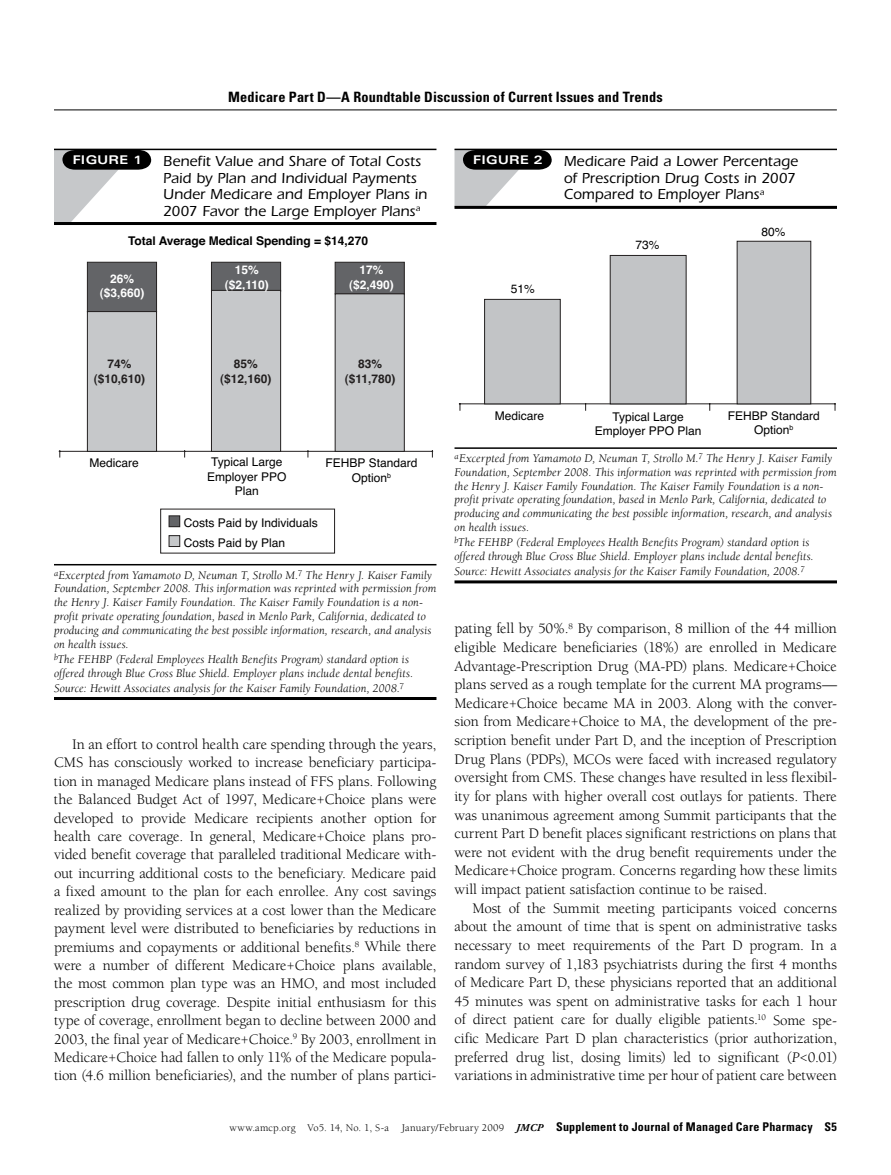
<style>
.page{position:relative;width:891px;height:1175px;background:#fff}
.page>*{position:absolute;margin:0;border:0;box-sizing:border-box;transform-origin:0 0}
.t1{font:15px/18.6px "Berkeley Pro";letter-spacing:-.005em;color:#000;text-align:justify}
.t2{font:500 15px/16.5px "ITC Eras Std";letter-spacing:.005em;color:#000}
.t3{font:700 condensed 14.25px "Univers";letter-spacing:.01em;color:#000}
.t4{font:italic 12px/13.8px "Berkeley Pro";letter-spacing:.01em;color:#000}
.t5{font:12px/14.4px "Helvetica";color:#000;text-align:center}
.t6{font:700 12px/14.4px "Helvetica";color:#221f1f;text-align:center}
.t7{font:700 12px "Helvetica";color:#000}
.t8{font:700 12px/14.4px "Helvetica";color:#fff;text-align:center}
.t9{font:700 expanded 12px "Univers";letter-spacing:.025em;color:#fff}
.t10{font:10.5px "Berkeley Pro";letter-spacing:.025em;color:#000}
.t11{font:10.2px/12.1px "Arial";color:#000}
.t12{font:7.8px/9.3px "Arial";color:#000}
.s1{font-style:italic}
.s2{font-family:"Adobe Garamond Pro";font-weight:700;font-style:italic}
.s3{font-family:"Univers";font-weight:700;font-stretch:condensed;font-size:12px}
</style>
<div class="page">
<hr style="left:54px;top:109px;width:783px;height:1px;background:#000">
<hr style="left:54px;top:149px;width:382px;height:1px;background:#000">
<hr style="left:54px;top:222px;width:382px;height:3px;background:#000">
<svg style="left:54px;top:150px;width:97px;height:72px"></svg>
<hr style="left:54px;top:564px;width:382px;height:1px;background:#000">
<hr style="left:54px;top:697px;width:382px;height:3px;background:#000">
<hr style="left:59px;top:451px;width:374px;height:1px;background:#221f1f">
<div style="left:87px;top:262px;width:70px;height:50px;background:#636467;border:1px solid #221f1f"></div>
<div style="left:211px;top:262px;width:70px;height:29px;background:#636467;border:1px solid #221f1f"></div>
<div style="left:335px;top:262px;width:70px;height:32px;background:#636467;border:1px solid #221f1f"></div>
<div style="left:87px;top:311px;width:70px;height:141px;background:#c6c8ca;border:1px solid #221f1f"></div>
<div style="left:211px;top:290px;width:70px;height:162px;background:#c6c8ca;border:1px solid #221f1f"></div>
<div style="left:335px;top:293px;width:70px;height:159px;background:#c6c8ca;border:1px solid #221f1f"></div>
<svg style="left:160px;top:508px;width:175px;height:46px"></svg>
<hr style="left:455px;top:149px;width:382px;height:1px;background:#000">
<hr style="left:455px;top:206px;width:382px;height:3px;background:#000">
<svg style="left:455px;top:150px;width:97px;height:56px"></svg>
<hr style="left:455px;top:447px;width:382px;height:2px;background:#000">
<hr style="left:455px;top:580px;width:382px;height:3px;background:#000">
<hr style="left:459px;top:403px;width:377px;height:1px;background:#221f1f">
<div style="left:484px;top:299px;width:77px;height:105px;background:#c2c4c6;border:1px solid #221f1f"></div>
<div style="left:610px;top:255px;width:77px;height:149px;background:#c2c4c6;border:1px solid #221f1f"></div>
<div style="left:737px;top:241px;width:74px;height:163px;background:#c2c4c6;border:1px solid #221f1f"></div>
<p class="t3" style="left:228px;top:88px;width:436px">Medicare Part D—A Roundtable Discussion of Current Issues and Trends</p>
<p class="t9" style="left:73px;top:152px;width:71px">FIGURE 1</p>
<p class="t2" style="left:163px;top:153px;width:265px">Benefit Value and Share of Total Costs Paid by Plan and Individual Payments Under Medicare and Employer Plans in 2007 Favor the Large Employer Plans<sup>a</sup></p>
<p class="t7" style="left:128px;top:231px;width:241px">Total Average Medical Spending = $14,270</p>
<p class="t8" style="left:225px;top:263px;width:46px">15% ($2,110)</p>
<p class="t8" style="left:100px;top:271px;width:46px">26% ($3,660)</p>
<p class="t8" style="left:349px;top:263px;width:46px">17% ($2,490)</p>
<p class="t6" style="left:94px;top:357px;width:53px">74% ($10,610)</p>
<p class="t6" style="left:220px;top:357px;width:53px">85% ($12,160)</p>
<p class="t6" style="left:345px;top:357px;width:52px">83% ($11,780)</p>
<p class="t9" style="left:473px;top:152px;width:71px">FIGURE 2</p>
<p class="t2" style="left:564px;top:153px;width:236px">Medicare Paid a Lower Percentage of Prescription Drug Costs in 2007<br>Compared to Employer Plans<sup>a</sup></p>
<p class="t5" style="left:511px;top:282px;width:26px">51%</p>
<p class="t5" style="left:636px;top:238px;width:26px">73%</p>
<p class="t5" style="left:761px;top:225px;width:26px">80%</p>
<p class="t5" style="left:495px;top:409px;width:51px">Medicare</p>
<p class="t5" style="left:595px;top:409px;width:108px">Typical Large<br>Employer PPO Plan</p>
<p class="t5" style="left:728px;top:409px;width:93px">FEHBP Standard<br>Option<sup>b</sup></p>
<p class="t4" style="left:455px;top:451px;width:384px"><sup>a</sup>Excerpted from Yamamoto D, Neuman T, Strollo M.<sup>7</sup> The Henry J. Kaiser Family Foundation, September 2008. This information was reprinted with permission from the Henry J. Kaiser Family Foundation. The Kaiser Family Foundation is a non&shy;profit private operating foundation, based in Menlo Park, California, dedicated to producing and communicating the best possible information, research, and analysis on health issues.</p>
<p class="t4" style="left:455px;top:536px;width:361px"><sup>b</sup>The FEHBP (Federal Employees Health Benefits Program) standard option is offered through Blue Cross Blue Shield. Employer plans include dental benefits.</p>
<p class="t4" style="left:455px;top:565px;width:352px">Source: Hewitt Associates analysis for the Kaiser Family Foundation, 2008.<sup>7</sup></p>
<p class="t5" style="left:90px;top:456px;width:51px">Medicare</p>
<p class="t5" style="left:207px;top:455px;width:81px">Typical Large<br>Employer PPO<br>Plan</p>
<p class="t5" style="left:326px;top:456px;width:93px">FEHBP Standard<br>Option<sup>b</sup></p>
<p class="t5" style="left:184px;top:513px;width:136px;line-height:19.8px;text-align:left">Costs Paid by Individuals<br>Costs Paid by Plan</p>
<p class="t12" style="left:437px;top:499px;width:268px">Shield. Employer plans include dental benefits.<br>SOURCE: Hewitt Associates analysis for the Kaiser Family Foundation, 2008.</p>
<p class="t4" style="left:54px;top:568px;width:384px"><sup>a</sup>Excerpted from Yamamoto D, Neuman T, Strollo M.<sup>7</sup> The Henry J. Kaiser Family Foundation, September 2008. This information was reprinted with permission from the Henry J. Kaiser Family Foundation. The Kaiser Family Foundation is a non&shy;profit private operating foundation, based in Menlo Park, California, dedicated to producing and communicating the best possible information, research, and analysis on health issues.</p>
<p class="t4" style="left:54px;top:652px;width:361px"><sup>b</sup>The FEHBP (Federal Employees Health Benefits Program) standard option is offered through Blue Cross Blue Shield. Employer plans include dental benefits.</p>
<p class="t4" style="left:54px;top:681px;width:352px">Source: Hewitt Associates analysis for the Kaiser Family Foundation, 2008.<sup>7</sup></p>
<p class="t11" style="left:33px;top:615px;width:350px">Shield. Employer plans include dental benefits.<br>SOURCE: Hewitt Associates analysis for the Kaiser Family Foundation, 2008.</p>
<p class="t1" style="left:455px;top:619px;width:384px">pating fell by 50%.<sup>8</sup> By comparison, 8 million of the 44 million eligible Medicare beneficiaries (18%) are enrolled in Medicare Advantage-Prescription Drug (MA-PD) plans. Medicare+Choice plans served as a rough template for the current MA programs— Medicare+Choice became MA in 2003. Along with the conver&shy;sion from Medicare+Choice to MA, the development of the pre&shy;scription benefit under Part D, and the inception of Prescription Drug Plans (PDPs), MCOs were faced with increased regulatory oversight from CMS. These changes have resulted in less flexibil&shy;ity for plans with higher overall cost outlays for patients. There was unanimous agreement among Summit participants that the current Part D benefit places significant restrictions on plans that were not evident with the drug benefit requirements under the Medicare+Choice program. Concerns regarding how these limits will impact patient satisfaction continue to be raised.</p>
<p class="t1" style="left:455px;top:898px;width:384px;text-indent:18px">Most of the Summit meeting participants voiced concerns about the amount of time that is spent on administrative tasks necessary to meet requirements of the Part D program. In a random survey of 1,183 psychiatrists during the first 4 months of Medicare Part D, these physicians reported that an additional 45 minutes was spent on administrative tasks for each 1 hour of direct patient care for dually eligible patients.<sup>10</sup> Some spe&shy;cific Medicare Part D plan characteristics (prior authorization, preferred drug list, dosing limits) led to significant (<span class="s1">P</span>&lt;0.01) variations in administrative time per hour of patient care between</p>
<p class="t1" style="left:54px;top:735px;width:384px;text-indent:18px">In an effort to control health care spending through the years, CMS has consciously worked to increase beneficiary participa&shy;tion in managed Medicare plans instead of FFS plans. Following the Balanced Budget Act of 1997, Medicare+Choice plans were developed to provide Medicare recipients another option for health care coverage. In general, Medicare+Choice plans pro&shy;vided benefit coverage that paralleled traditional Medicare with&shy;out incurring additional costs to the beneficiary. Medicare paid a fixed amount to the plan for each enrollee. Any cost savings realized by providing services at a cost lower than the Medicare payment level were distributed to beneficiaries by reductions in premiums and copayments or additional benefits.<sup>8</sup> While there were a number of different Medicare+Choice plans available, the most common plan type was an HMO, and most included prescription drug coverage. Despite initial enthusiasm for this type of coverage, enrollment began to decline between 2000 and 2003, the final year of Medicare+Choice.<sup>9</sup> By 2003, enrollment in Medicare+Choice had fallen to only 11% of the Medicare popula&shy;tion (4.6 million beneficiaries), and the number of plans partici-</p>
<p class="t10" style="left:229px;top:1121px;width:609px">www.amcp.org Vo5. 14, No. 1, S-a January/February 2009 <span class="s2">JMCP</span> <span class="s3">Supplement to Journal of Managed Care Pharmacy S5</span></p>
</div>
